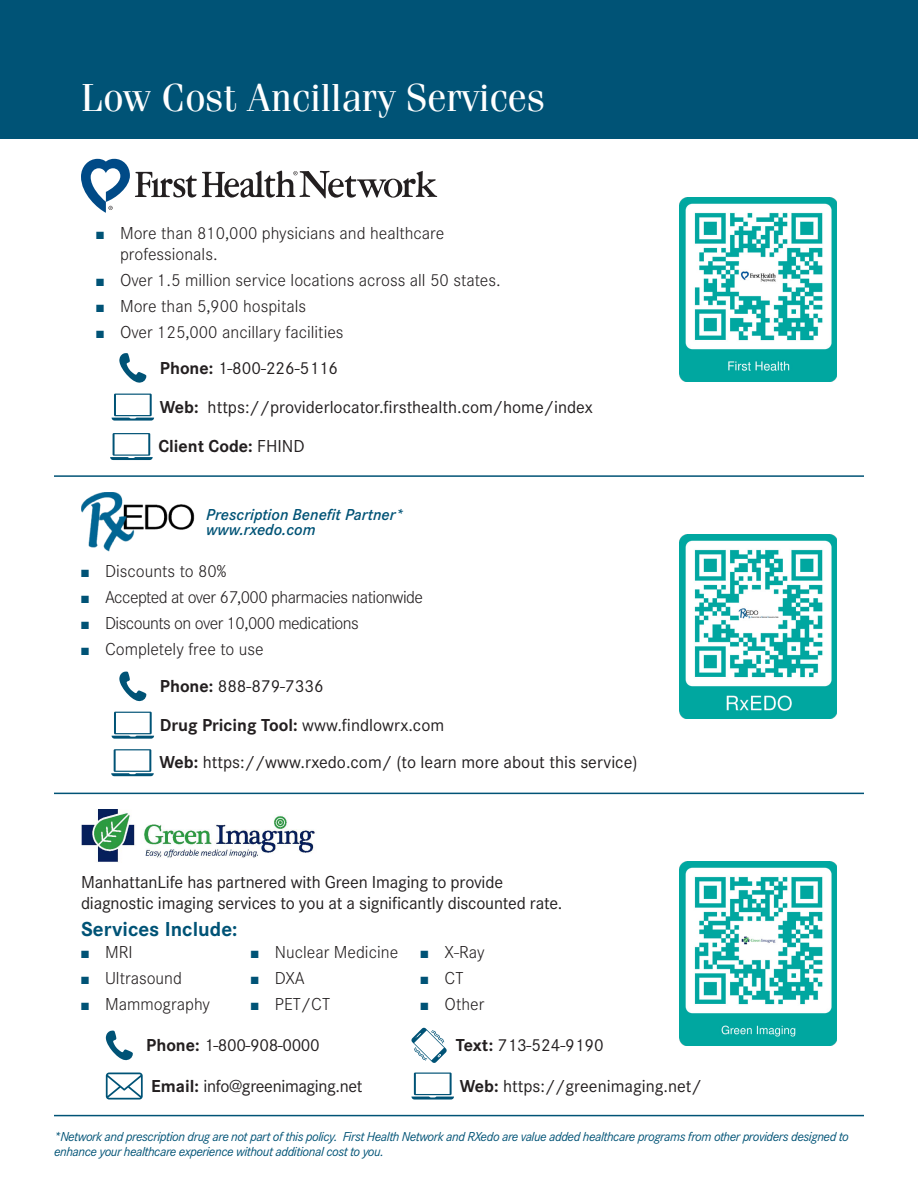
<style>
.page{position:relative;width:918px;height:1188px;background:#fff}
.page>*{position:absolute;margin:0;border:0;box-sizing:border-box;transform-origin:0 0}
.t1{font:39px "Fenice Pro ITC";color:#fff}
.t2{font:700 21px "Corporate S Pro";color:#005376}
.t3{font:18px/21px "Corporate S Pro";letter-spacing:-.005em;color:#231f20}
.t4{font:300 18px/21px "Corporate S Pro";color:#231f20}
.t5{font:300 18px "Corporate S Pro";letter-spacing:-.03em;color:#231f20}
.t6{font:700 18px "Corporate S Pro";color:#231f20}
.t7{font:italic 600 16.5px "Corporate S Pro";color:#005376}
.t8{font:italic 13.5px/15px "Corporate S Pro";letter-spacing:-.03em;color:#005376}
.s1{color:#005376}
.s2{font-weight:700}
.s3{font-weight:400}
</style>
<div class="page">
<div style="left:0;top:0;width:918px;height:138px;background:#005376"></div>
<hr style="left:54px;top:475px;width:810px;height:2px;background:#005376">
<hr style="left:54px;top:793px;width:810px;height:1px;background:#005376">
<hr style="left:54px;top:1115px;width:810px;height:1px;background:#005376">
<img style="left:679px;top:198px;width:158px;height:184px">
<svg style="left:81px;top:159px;width:356px;height:54px"></svg>
<svg style="left:119px;top:353px;width:27px;height:30px"></svg>
<svg style="left:112px;top:394px;width:42px;height:27px"></svg>
<svg style="left:110px;top:433px;width:43px;height:27px"></svg>
<img style="left:81px;top:492px;width:114px;height:60px">
<img style="left:679px;top:535px;width:158px;height:183px">
<svg style="left:119px;top:671px;width:27px;height:31px"></svg>
<svg style="left:112px;top:712px;width:42px;height:27px"></svg>
<svg style="left:111px;top:749px;width:43px;height:27px"></svg>
<svg style="left:106px;top:1030px;width:27px;height:31px"></svg>
<svg style="left:411px;top:1073px;width:43px;height:27px"></svg>
<svg style="left:106px;top:1073px;width:37px;height:27px"></svg>
<img style="left:679px;top:861px;width:158px;height:184px">
<img style="left:81px;top:809px;width:234px;height:53px">
<svg style="left:411px;top:1028px;width:36px;height:35px"></svg>
<p class="t1" style="left:81px;top:74px;width:466px">Low Cost Ancillary Services</p>
<p class="t4" style="left:120px;top:222px;width:326px;text-indent:-24px"><span class="s1">■</span> More than 810,000 physicians and healthcare professionals.</p>
<p class="t4" style="left:96px;top:269px;width:406px"><span class="s1">■</span> Over 1.5 million service locations across all 50 states.</p>
<p class="t4" style="left:96px;top:295px;width:212px"><span class="s1">■</span> More than 5,900 hospitals</p>
<p class="t4" style="left:96px;top:320px;width:249px"><span class="s1">■</span> Over 125,000 ancillary facilities</p>
<p class="t3" style="left:160px;top:356px;width:180px"><span class="s2">Phone:</span> 1-800-226-5116</p>
<p class="t3" style="left:160px;top:395px;width:434px"><span class="s2">Web:</span> https://providerlocator.firsthealth.com/home/index</p>
<p class="t6" style="left:158px;top:432px;width:148px">Client Code: <span class="s3">FHIND</span></p>
<p class="t7" style="left:206px;top:502px;width:199px">Prescription Benefit Partner*</p>
<p class="t7" style="left:206px;top:517px;width:111px">www.rxedo.com</p>
<p class="t4" style="left:81px;top:560px;width:147px"><span class="s1">■</span> Discounts to 80%</p>
<p class="t5" style="left:81px;top:584px;width:344px"><span class="s1">■</span> Accepted at over 67,000 pharmacies nationwide</p>
<p class="t5" style="left:81px;top:610px;width:279px"><span class="s1">■</span> Discounts on over 10,000 medications</p>
<p class="t4" style="left:81px;top:637px;width:184px"><span class="s1">■</span> Completely free to use</p>
<p class="t3" style="left:160px;top:674px;width:165px"><span class="s2">Phone:</span> 888-879-7336</p>
<p class="t3" style="left:160px;top:713px;width:286px"><span class="s2">Drug Pricing Tool:</span> www.findlowrx.com</p>
<p class="t3" style="left:160px;top:751px;width:480px"><span class="s2">Web:</span> https://www.rxedo.com/ (to learn more about this service)</p>
<p class="t3" style="left:81px;top:871px;width:483px">ManhattanLife has partnered with Green Imaging to provide diagnostic imaging services to you at a significantly discounted rate.</p>
<p class="t2" style="left:81px;top:912px;width:158px">Services Include:</p>
<p class="t4" style="left:81px;top:941px;width:53px"><span class="s1">■</span> MRI</p>
<p class="t4" style="left:81px;top:967px;width:102px"><span class="s1">■</span> Ultrasound</p>
<p class="t4" style="left:81px;top:993px;width:131px"><span class="s1">■</span> Mammography</p>
<p class="t4" style="left:251px;top:941px;width:149px"><span class="s1">■</span> Nuclear Medicine</p>
<p class="t4" style="left:251px;top:967px;width:56px"><span class="s1">■</span> DXA</p>
<p class="t4" style="left:251px;top:993px;width:81px"><span class="s1">■</span> PET/CT</p>
<p class="t4" style="left:421px;top:941px;width:66px"><span class="s1">■</span> X-Ray</p>
<p class="t4" style="left:421px;top:967px;width:44px"><span class="s1">■</span> CT</p>
<p class="t4" style="left:421px;top:993px;width:65px"><span class="s1">■</span> Other</p>
<p class="t3" style="left:146px;top:1033px;width:175px"><span class="s2">Phone:</span> 1-800-908-0000</p>
<p class="t3" style="left:151px;top:1074px;width:213px"><span class="s2">Email:</span> info@greenimaging.net</p>
<p class="t3" style="left:460px;top:1074px;width:243px"><span class="s2">Web:</span> https://greenimaging.net/</p>
<p class="t3" style="left:456px;top:1034px;width:149px"><span class="s2">Text:</span> 713-524-9190</p>
<p class="t8" style="left:54px;top:1128px;width:796px">*Network and prescription drug are not part of this policy. First Health Network and RXedo are value added healthcare programs from other providers designed to enhance your healthcare experience without additional cost to you.</p>
</div>
